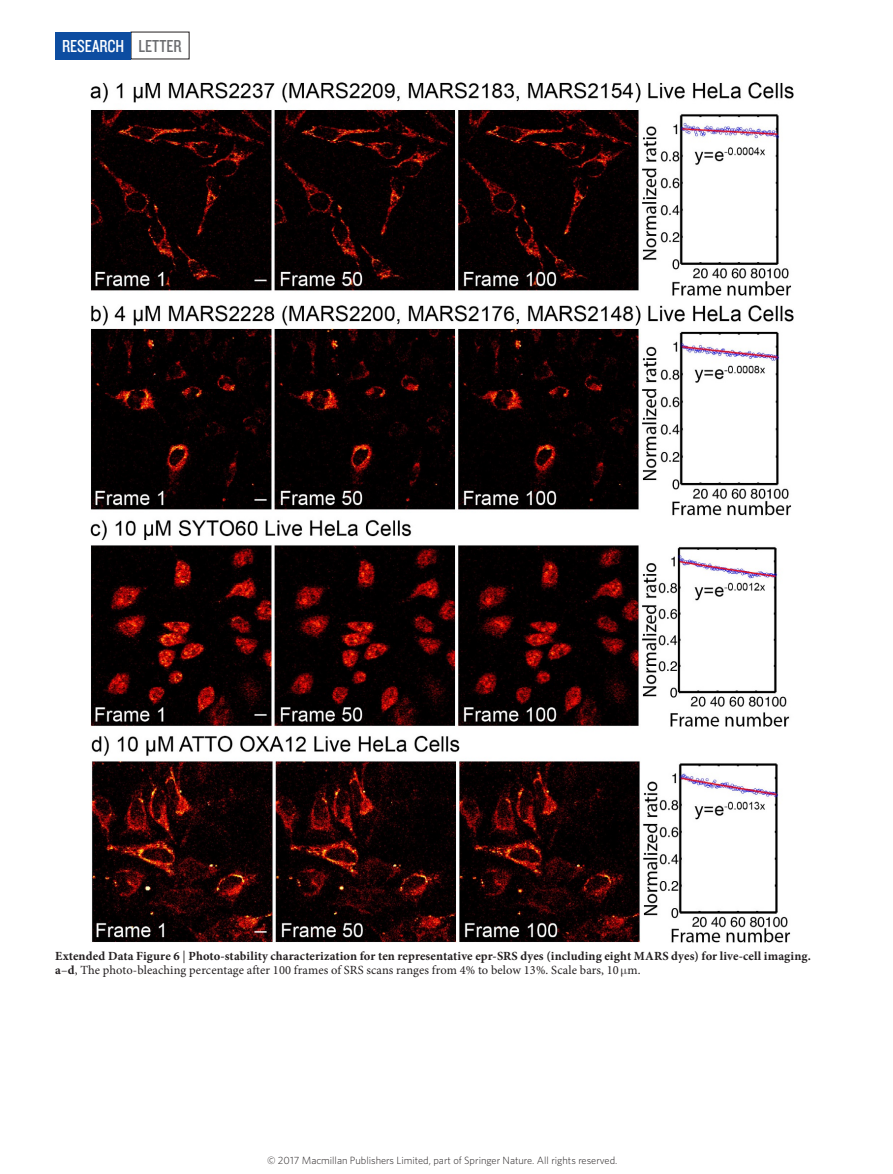
<style>
.page{position:relative;width:893px;height:1174px;background:#fff}
.page>*{position:absolute;margin:0;border:0;box-sizing:border-box;transform-origin:0 0}
.t1{font:18px "Knockout 29 Junior Ltweight";color:#fff}
.t2{font:700 12.45px/14.2px "Minion Pro";letter-spacing:.01em;color:#231f20}
.t3{font:300 10.5px "Whitney";color:#231f20}
.s1{color:#6c6d70}
.s2{font-weight:400}
</style>
<div class="page">
<div style="left:55px;top:32px;width:76px;height:27px;background:#0d4da1"></div>
<img style="left:91px;top:82px;width:703px;height:860px">
<h1 class="t1" style="left:62px;top:34px;width:121px">RESEARCH <span class="s1">LETTER</span></h1>
<p class="t2" style="left:55px;top:948px;width:757px">Extended Data Figure 6 <span class="s2">|</span> Photo-stability characterization for ten representative epr-SRS dyes (including eight MARS dyes) for live-cell imaging. a<span class="s2">–</span>d<span class="s2">, The photo-bleaching percentage after 100 frames of SRS scans ranges from 4% to below 13%. Scale bars, 10 m.</span></p>
<p class="t3" style="left:267px;top:1153px;width:352px">© 2017 Macmillan Publishers Limited, part of Springer Nature. All rights reserved.</p>
</div>
